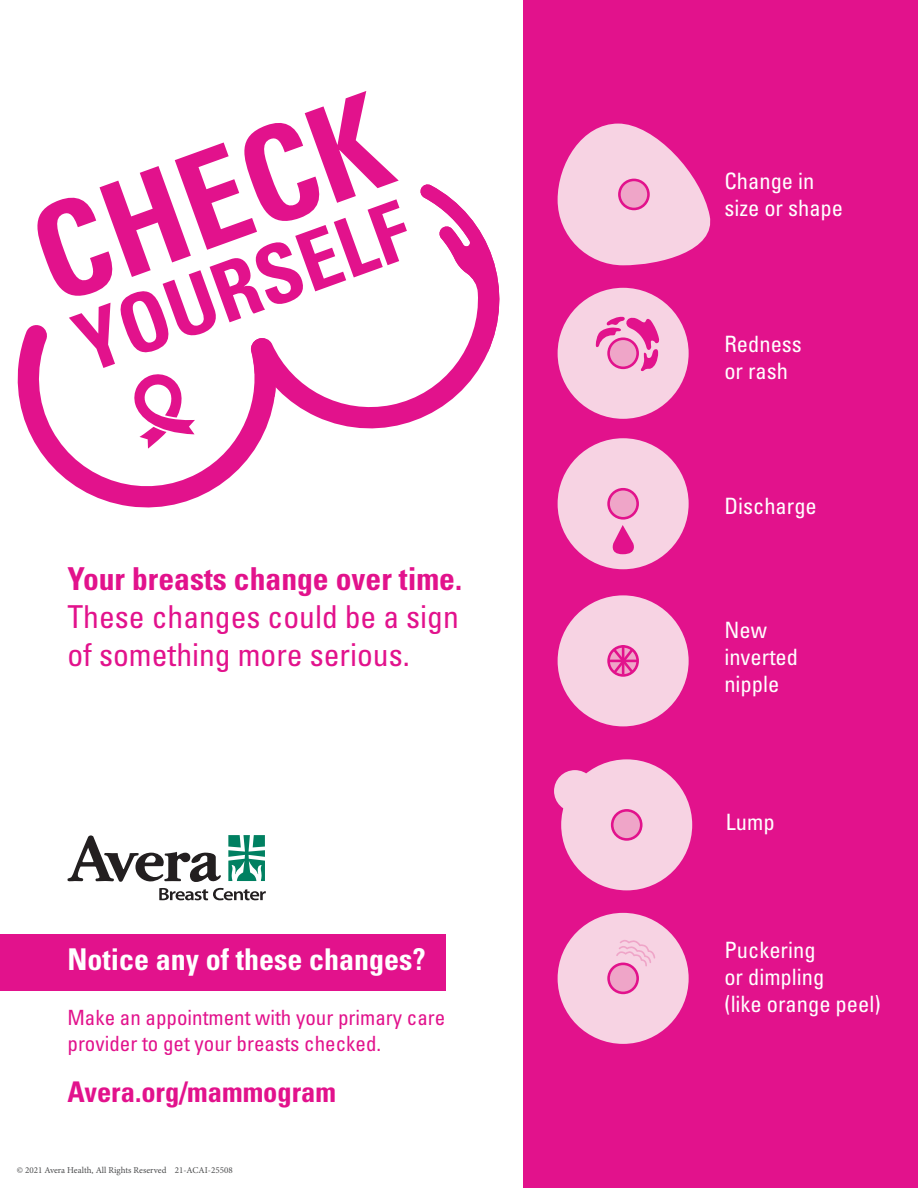
<style>
.page{position:relative;width:918px;height:1188px;background:#fff}
.page>*{position:absolute;margin:0;border:0;box-sizing:border-box;transform-origin:0 0}
.t1{font:700 condensed 132px "Univers LT Std";color:#e2128c}
.t2{font:700 condensed 81.75px "Univers LT Std";color:#e2128c}
.t3{font:condensed 31.65px/38px "Univers LT Std";color:#e2128c}
.t4{font:700 condensed 31.65px "Univers LT Std";color:#e2128c}
.t5{font:700 condensed 30px "Univers LT Std";color:#fff}
.t6{font:700 condensed 28.5px "Univers LT Std";color:#e2128c}
.t7{font:condensed 22.5px "Univers LT Std";color:#fff}
.t8{font:condensed 21px/25.2px "Univers LT Std";color:#e2128c}
.t9{font:9px "Minion Pro";color:#4b4c4d}
</style>
<div class="page">
<div style="left:523px;top:0;width:395px;height:1188px;background:#e2128c"></div>
<svg style="left:558px;top:124px;width:153px;height:141px"></svg>
<div style="left:619px;top:180px;width:29px;height:29px;background:#efa5c8;border-radius:50%"></div>
<div style="left:618px;top:179px;width:32px;height:31px;border:3px solid #e2128c;border-radius:50%"></div>
<div style="left:558px;top:288px;width:131px;height:131px;background:#f7d3e3;border-radius:50%"></div>
<svg style="left:596px;top:317px;width:63px;height:54px"></svg>
<div style="left:558px;top:438px;width:131px;height:131px;background:#f7d3e3;border-radius:50%"></div>
<div style="left:609px;top:489px;width:29px;height:29px;background:#efa5c8;border-radius:50%"></div>
<div style="left:607px;top:488px;width:32px;height:32px;border:3px solid #e2128c;border-radius:50%"></div>
<svg style="left:612px;top:525px;width:22px;height:29px"></svg>
<div style="left:558px;top:595px;width:131px;height:131px;background:#f7d3e3;border-radius:50%"></div>
<div style="left:607px;top:645px;width:32px;height:32px;border:3px solid #e2128c;border-radius:50%"></div>
<hr style="left:622px;top:645px;width:2px;height:29px;background:#e2128c">
<hr style="left:608px;top:660px;width:30px;height:2px;background:#e2128c">
<svg style="left:610px;top:646px;width:26px;height:30px"></svg>
<div style="left:561px;top:759px;width:131px;height:131px;background:#f7d3e3;border-radius:50%"></div>
<div style="left:612px;top:810px;width:29px;height:29px;background:#efa5c8;border-radius:50%"></div>
<div style="left:611px;top:809px;width:32px;height:32px;border:3px solid #e2128c;border-radius:50%"></div>
<div style="left:554px;top:770px;width:42px;height:42px;background:#f7d3e3;border-radius:50%"></div>
<div style="left:558px;top:913px;width:131px;height:131px;background:#f7d3e3;border-radius:50%"></div>
<div style="left:609px;top:964px;width:29px;height:29px;background:#efa5c8;border-radius:50%"></div>
<div style="left:607px;top:963px;width:32px;height:31px;border:3px solid #e2128c;border-radius:50%"></div>
<svg style="left:616px;top:940px;width:39px;height:26px"></svg>
<svg style="left:17px;top:325px;width:240px;height:183px"></svg>
<svg style="left:250px;top:325px;width:238px;height:121px"></svg>
<svg style="left:420px;top:184px;width:80px;height:169px"></svg>
<svg style="left:134px;top:372px;width:61px;height:77px"></svg>
<svg style="left:67px;top:835px;width:199px;height:65px"></svg>
<div style="left:0;top:934px;width:446px;height:56px;background:#e2128c"></div>
<p class="t1" style="left:11px;top:185px;width:368px;rotate:-20deg">CHECK</p>
<p class="t2" style="left:61px;top:299px;width:351px;rotate:-20deg">YOURSELF</p>
<p class="t4" style="left:68px;top:560px;width:396px">Your breasts change over time.</p>
<p class="t3" style="left:68px;top:598px;width:393px">These changes could be a sign of something more serious.</p>
<p class="t5" style="left:68px;top:941px;width:360px">Notice any of these changes?</p>
<p class="t8" style="left:68px;top:1005px;width:379px">Make an appointment with your primary care provider to get your breasts checked.</p>
<p class="t6" style="left:68px;top:1074px;width:270px">Avera.org/mammogram</p>
<p class="t9" style="left:17px;top:1164px;width:217px">© 2021 Avera Health, All Rights Reserved 21-ACAI-25508</p>
<p class="t7" style="left:724px;top:167px;width:91px">Change in</p>
<p class="t7" style="left:724px;top:194px;width:120px">size or shape</p>
<p class="t7" style="left:724px;top:330px;width:79px">Redness</p>
<p class="t7" style="left:724px;top:357px;width:65px">or rash</p>
<p class="t7" style="left:724px;top:492px;width:94px">Discharge</p>
<p class="t7" style="left:724px;top:616px;width:44px">New</p>
<p class="t7" style="left:724px;top:643px;width:75px">inverted</p>
<p class="t7" style="left:724px;top:670px;width:56px">nipple</p>
<p class="t7" style="left:726px;top:807px;width:50px">Lump</p>
<p class="t7" style="left:724px;top:935px;width:93px">Puckering</p>
<p class="t7" style="left:724px;top:962px;width:101px">or dimpling</p>
<p class="t7" style="left:724px;top:989px;width:158px">(like orange peel)</p>
</div>
